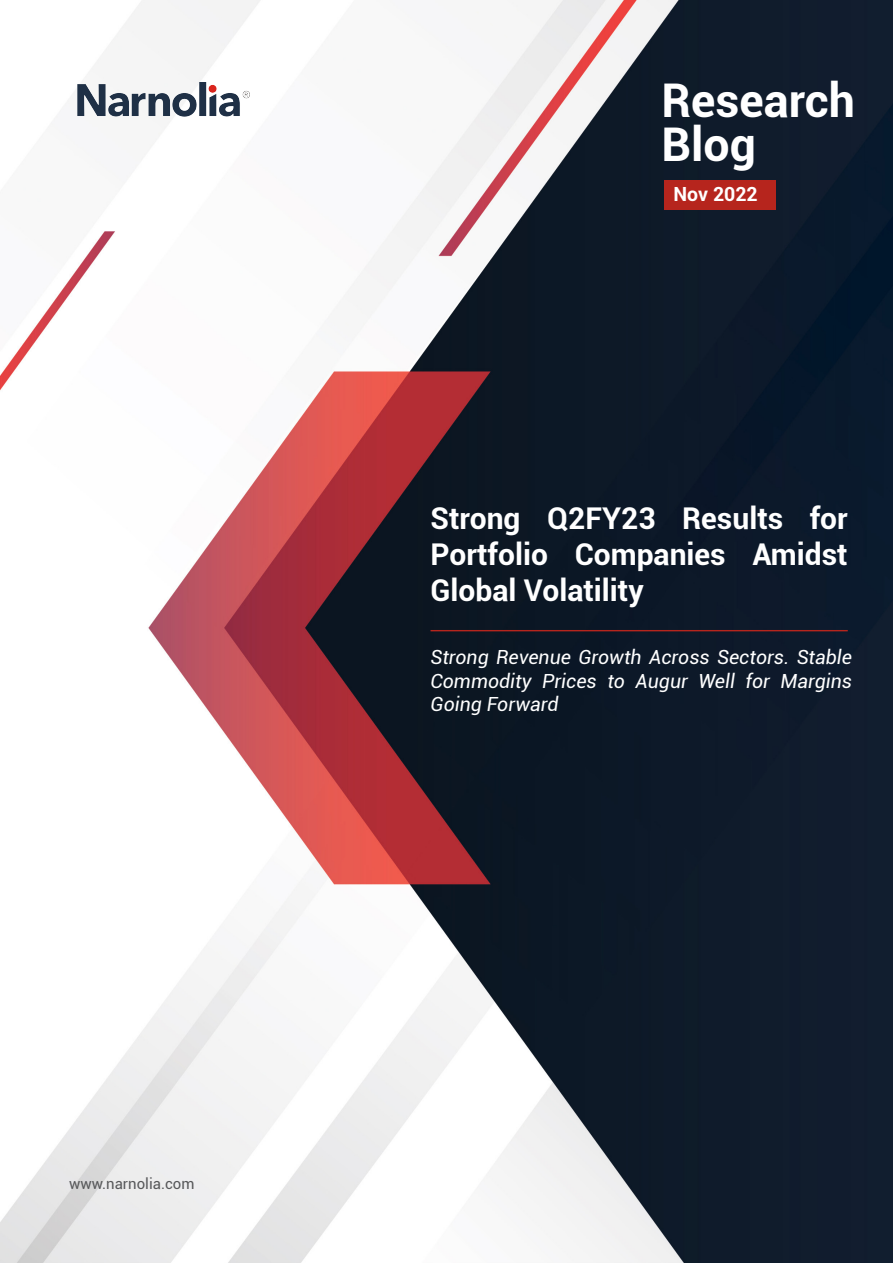
<style>
.page{position:relative;width:893px;height:1263px;background:#fff}
.page>*{position:absolute;margin:0;border:0;box-sizing:border-box;transform-origin:0 0}
.t1{font:700 46.5px "Roboto";color:#fff}
.head{font:700 30px/36px "Roboto";color:#fff;text-align:justify}
.head-2{font:italic 19.5px/23.4px "Roboto";color:#fff;text-align:justify}
.t2{font:700 19.5px "Roboto";color:#fff}
.t3{font:15px "Roboto";color:#57585a}
</style>
<div class="page">
<img style="left:0;top:0;width:893px;height:1263px">
<img style="left:78px;top:82px;width:172px;height:35px">
<hr style="left:430px;top:630px;width:418px;height:1px;background:#b6251d">
<div style="left:664px;top:180px;width:112px;height:30px;background:#b6251d"></div>
<p class="t3" style="left:69px;top:1173px;width:127px">www.narnolia.com</p>
<p class="t1" style="left:662px;top:68px;width:195px">Research</p>
<p class="t1" style="left:662px;top:111px;width:96px">Blog</p>
<p class="t2" style="left:674px;top:181px;width:86px">Nov 2022</p>
<p class="head" style="left:430px;top:500px;width:419px">Strong Q2FY23 Results for Portfolio Companies Amidst Global Volatility</p>
<p class="head-2" style="left:430px;top:645px;width:423px">Strong Revenue Growth Across Sectors. Stable Commodity Prices to Augur Well for Margins Going Forward</p>
</div>
